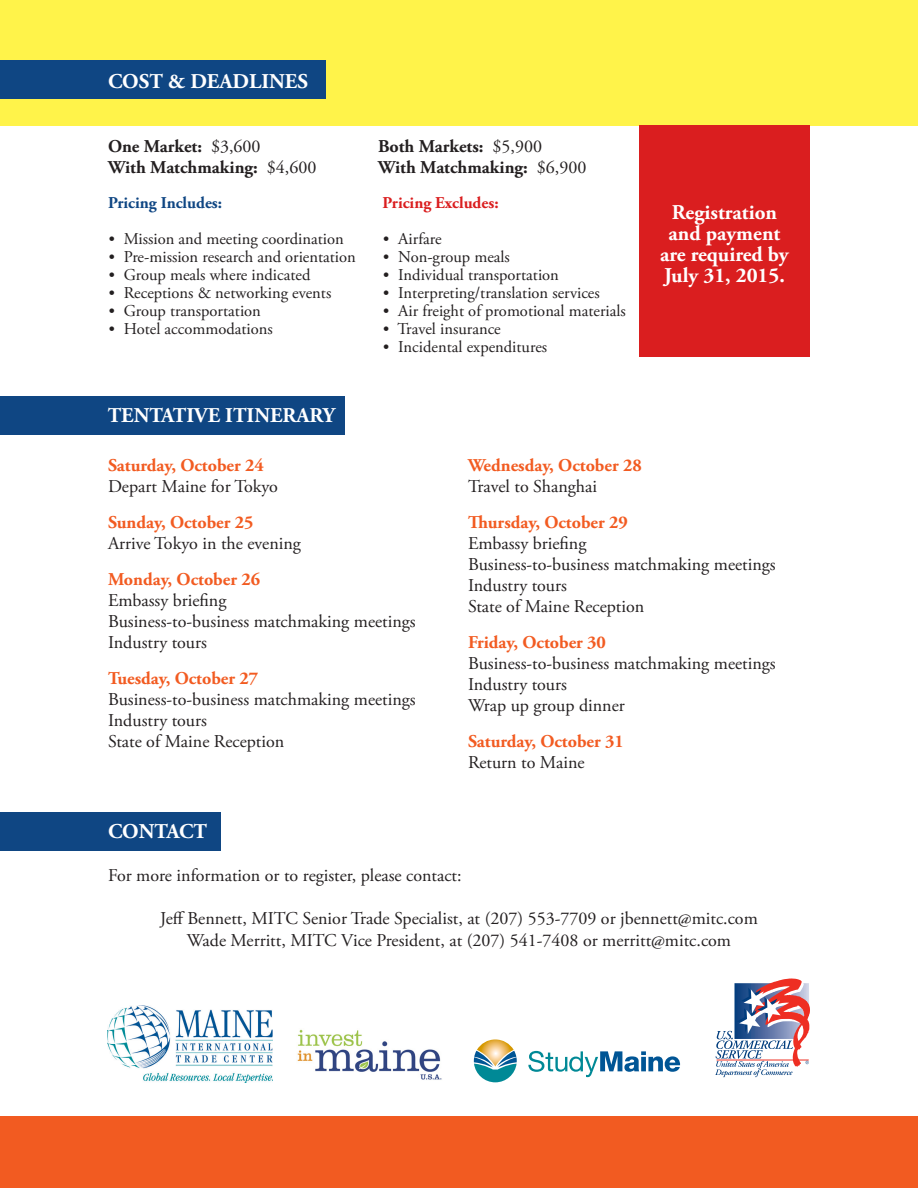
<style>
.page{position:relative;width:918px;height:1188px;background:#fff}
.page>*{position:absolute;margin:0;border:0;box-sizing:border-box;transform-origin:0 0}
.t1{font:700 21px/21px "Adobe Garamond Pro";color:#fff;text-align:center}
.t2{font:18px "Adobe Garamond Pro";color:#231f20}
.t3{font:700 18px "Adobe Garamond Pro";color:#f25b21}
.t4{font:700 18px "Adobe Garamond Pro";color:#231f20}
.t5{font:16.5px "Adobe Garamond Pro";color:#231f20}
.t6{font:700 16.5px "Adobe Garamond Pro";color:#0f4683}
.t7{font:700 16.5px "Adobe Garamond Pro";color:#da1e1f}
.s1{font-weight:400}
</style>
<div class="page">
<div style="left:0;top:0;width:918px;height:125px;background:#fff34a"></div>
<div style="left:0;top:60px;width:325px;height:39px;background:#0f4683"></div>
<div style="left:0;top:812px;width:220px;height:39px;background:#0f4683"></div>
<img style="left:108px;top:1005px;width:164px;height:77px">
<svg style="left:715px;top:978px;width:95px;height:99px"></svg>
<img style="left:297px;top:1029px;width:145px;height:51px">
<div style="left:0;top:396px;width:344px;height:39px;background:#0f4683"></div>
<div style="left:639px;top:125px;width:171px;height:231px;background:#da1e1f"></div>
<div style="left:0;top:1117px;width:918px;height:71px;background:#f25b21"></div>
<svg style="left:474px;top:1039px;width:43px;height:43px"></svg>
<svg style="left:528px;top:1051px;width:152px;height:26px"></svg>
<p class="t1" style="left:108px;top:72px;width:202px">COST &amp; DEADLINES</p>
<p class="t4" style="left:108px;top:136px;width:154px">One Market: <span class="s1">$3,600</span></p>
<p class="t4" style="left:378px;top:136px;width:166px">Both Markets: <span class="s1">$5,900</span></p>
<p class="t4" style="left:108px;top:157px;width:210px">With Matchmaking: <span class="s1">$4,600</span></p>
<p class="t4" style="left:378px;top:157px;width:210px">With Matchmaking: <span class="s1">$6,900</span></p>
<p class="t6" style="left:108px;top:193px;width:116px">Pricing Includes:</p>
<p class="t5" style="left:108px;top:229px;width:237px">• Mission and meeting coordination</p>
<p class="t5" style="left:108px;top:247px;width:249px">• Pre-mission research and orientation</p>
<p class="t5" style="left:108px;top:265px;width:204px">• Group meals where indicated</p>
<p class="t5" style="left:108px;top:283px;width:225px">• Receptions &amp; networking events</p>
<p class="t5" style="left:108px;top:301px;width:154px">• Group transportation</p>
<p class="t5" style="left:108px;top:319px;width:166px">• Hotel accommodations</p>
<p class="t1" style="left:108px;top:405px;width:229px">TENTATIVE ITINERARY</p>
<p class="t7" style="left:382px;top:193px;width:118px">Pricing Excludes:</p>
<p class="t5" style="left:382px;top:229px;width:61px">• Airfare</p>
<p class="t5" style="left:382px;top:247px;width:129px">• Non-group meals</p>
<p class="t5" style="left:382px;top:265px;width:178px">• Individual transportation</p>
<p class="t5" style="left:382px;top:283px;width:219px">• Interpreting/translation services</p>
<p class="t5" style="left:382px;top:301px;width:245px">• Air freight of promotional materials</p>
<p class="t5" style="left:382px;top:319px;width:120px">• Travel insurance</p>
<p class="t5" style="left:382px;top:337px;width:166px">• Incidental expenditures</p>
<p class="t1" style="left:660px;top:202px;width:130px">Registration and payment are required by</p>
<p class="t1" style="left:664px;top:265px;width:122px">July 31, 2015.</p>
<p class="t3" style="left:108px;top:455px;width:157px">Saturday, October 24</p>
<p class="t2" style="left:108px;top:475px;width:172px">Depart Maine for Tokyo</p>
<p class="t3" style="left:108px;top:512px;width:147px">Sunday, October 25</p>
<p class="t2" style="left:108px;top:532px;width:194px">Arrive Tokyo in the evening</p>
<p class="t3" style="left:108px;top:569px;width:154px">Monday, October 26</p>
<p class="t2" style="left:108px;top:589px;width:120px">Embassy briefing</p>
<p class="t2" style="left:108px;top:610px;width:309px">Business-to-business matchmaking meetings</p>
<p class="t2" style="left:108px;top:631px;width:100px">Industry tours</p>
<p class="t3" style="left:108px;top:668px;width:152px">Tuesday, October 27</p>
<p class="t2" style="left:108px;top:688px;width:309px">Business-to-business matchmaking meetings</p>
<p class="t2" style="left:108px;top:709px;width:100px">Industry tours</p>
<p class="t2" style="left:108px;top:730px;width:178px">State of Maine Reception</p>
<p class="t3" style="left:468px;top:455px;width:175px">Wednesday, October 28</p>
<p class="t2" style="left:468px;top:475px;width:131px">Travel to Shanghai</p>
<p class="t3" style="left:468px;top:512px;width:161px">Thursday, October 29</p>
<p class="t2" style="left:468px;top:532px;width:120px">Embassy briefing</p>
<p class="t2" style="left:468px;top:553px;width:309px">Business-to-business matchmaking meetings</p>
<p class="t2" style="left:468px;top:574px;width:100px">Industry tours</p>
<p class="t2" style="left:468px;top:595px;width:178px">State of Maine Reception</p>
<p class="t3" style="left:468px;top:632px;width:140px">Friday, October 30</p>
<p class="t2" style="left:468px;top:652px;width:309px">Business-to-business matchmaking meetings</p>
<p class="t2" style="left:468px;top:673px;width:100px">Industry tours</p>
<p class="t2" style="left:468px;top:694px;width:158px">Wrap up group dinner</p>
<p class="t3" style="left:468px;top:731px;width:157px">Saturday, October 31</p>
<p class="t2" style="left:468px;top:751px;width:118px">Return to Maine</p>
<p class="t1" style="left:108px;top:821px;width:101px">CONTACT</p>
<p class="t2" style="left:108px;top:865px;width:355px">For more information or to register, please contact:</p>
<p class="t2" style="left:160px;top:908px;width:599px">Jeff Bennett, MITC Senior Trade Specialist, at (207) 553-7709 or jbennett@mitc.com</p>
<p class="t2" style="left:187px;top:929px;width:546px">Wade Merritt, MITC Vice President, at (207) 541-7408 or merritt@mitc.com</p>
</div>
